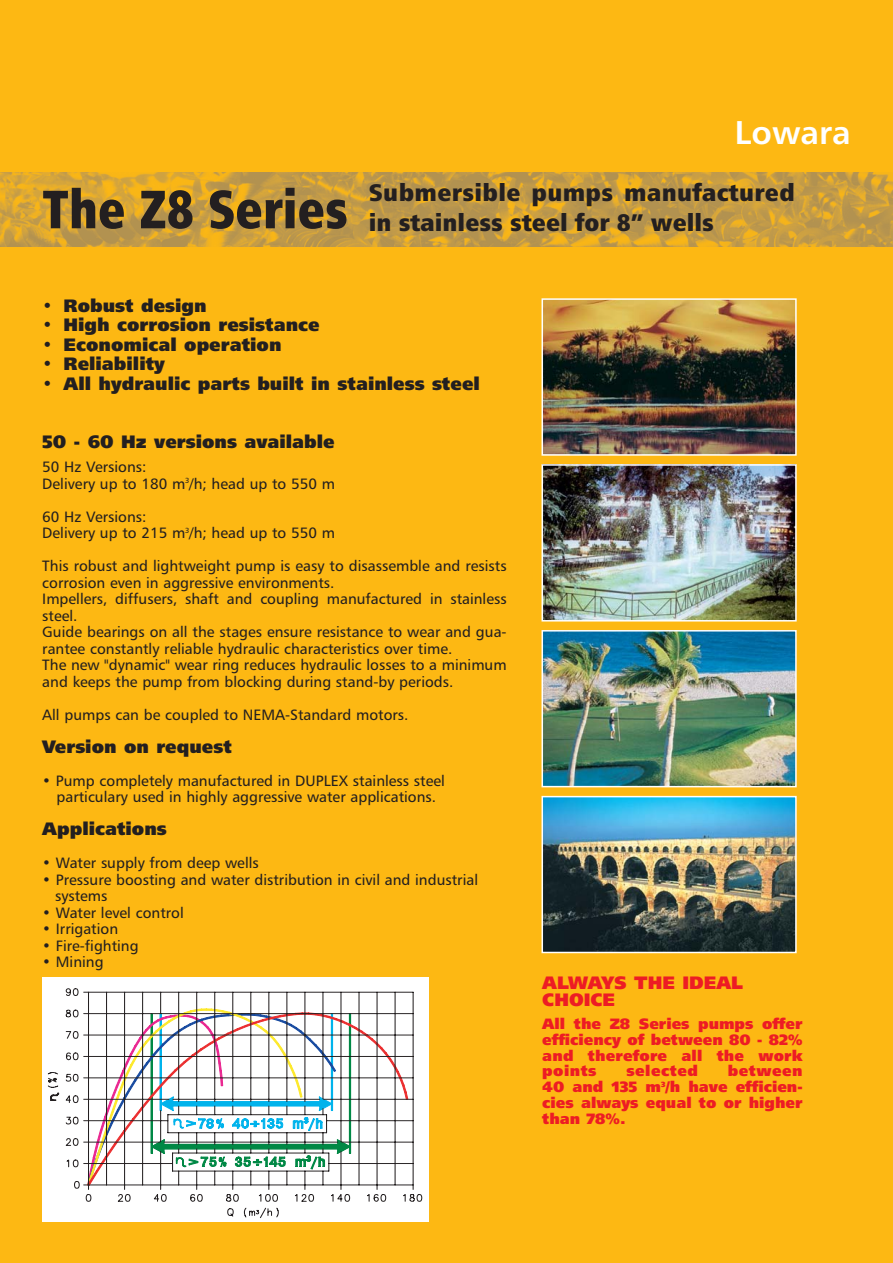
<style>
.page{position:relative;width:893px;height:1263px;background:#fff}
.page>*{position:absolute;margin:0;border:0;box-sizing:border-box;transform-origin:0 0}
.t1{font:54px "Humanist 777 BT Extra Black Cond B";color:#231f20;scale:.95 1}
.t2{font:33px "Humanist 777 BT Bold B";color:#fff}
.t3{font:24px/30px "Humanist 777 BT Extra Black Cond B";letter-spacing:.01em;color:#231f20;scale:1.1 1}
.t4{font:18px "Humanist 777 BT Extra Black B";color:#231f20}
.t5{font:18px/16.5px "Humanist 777 BT Extra Black B";color:#ed1c24}
.t6{font:15px/16.5px "Humanist 777 BT Roman B";color:#231f20}
.t7{font:15px/15.8px "Humanist 777 BT Extra Black B";color:#ed1c24;text-align:justify}
.t8{font:15px "Humanist 777 BT Extra Black B";letter-spacing:.03em;color:#ed1c24}
</style>
<div class="page">
<div style="left:0;top:1px;width:893px;height:1262px;background:#fdb813"></div>
<img style="left:0;top:173px;width:893px;height:73px">
<img style="left:544px;top:301px;width:250px;height:152px">
<div style="left:541px;top:298px;width:256px;height:158px;border:2px solid #fff"></div>
<img style="left:544px;top:467px;width:250px;height:151px">
<div style="left:541px;top:464px;width:256px;height:157px;border:2px solid #fff"></div>
<img style="left:544px;top:633px;width:250px;height:151px">
<div style="left:541px;top:630px;width:256px;height:157px;border:2px solid #fff"></div>
<img style="left:544px;top:799px;width:250px;height:151px">
<div style="left:541px;top:796px;width:256px;height:157px;border:2px solid #fff"></div>
<div style="left:42px;top:977px;width:387px;height:244px;background:#fff"></div>
<svg style="left:47px;top:988px;width:376px;height:230px"></svg>
<hr style="left:84px;top:1185px;width:329px;height:1px;background:#231f20">
<hr style="left:413px;top:992px;width:1px;height:197px;background:#231f20">
<hr style="left:329px;top:1163px;width:84px;height:1px;background:#231f20">
<hr style="left:342px;top:1142px;width:71px;height:1px;background:#231f20">
<hr style="left:327px;top:1120px;width:86px;height:1px;background:#231f20">
<hr style="left:324px;top:1099px;width:89px;height:1px;background:#231f20">
<hr style="left:84px;top:1077px;width:329px;height:1px;background:#231f20">
<hr style="left:84px;top:1056px;width:329px;height:1px;background:#231f20">
<hr style="left:84px;top:1035px;width:329px;height:1px;background:#231f20">
<hr style="left:84px;top:1013px;width:329px;height:1px;background:#231f20">
<hr style="left:84px;top:992px;width:329px;height:1px;background:#231f20">
<hr style="left:84px;top:1120px;width:84px;height:1px;background:#231f20">
<hr style="left:84px;top:1163px;width:89px;height:1px;background:#231f20">
<hr style="left:84px;top:1099px;width:85px;height:1px;background:#231f20">
<hr style="left:84px;top:1142px;width:76px;height:1px;background:#231f20">
<svg style="left:87px;top:992px;width:322px;height:197px"></svg>
<svg style="left:50px;top:1092px;width:9px;height:9px"></svg>
<h2 class="t2" style="left:735px;top:121px;width:117px">Lowara</h2>
<h1 class="t1" style="left:42px;top:190px;width:323px">The Z8 Series</h1>
<h3 class="t3" style="left:369px;top:181px;width:389px">Submersible pumps manufactured in stainless steel for 8” wells</h3>
<p class="t4" style="left:42px;top:299px;width:166px">• Robust design</p>
<p class="t4" style="left:42px;top:318px;width:279px">• High corrosion resistance</p>
<p class="t4" style="left:42px;top:338px;width:241px">• Economical operation</p>
<p class="t4" style="left:42px;top:357px;width:124px">• Reliability</p>
<p class="t4" style="left:42px;top:377px;width:439px">• All hydraulic parts built in stainless steel</p>
<p class="t4" style="left:42px;top:435px;width:294px">50 - 60 Hz versions available</p>
<p class="t6" style="left:42px;top:460px;width:294px">50 Hz Versions:<br>Delivery up to 180 m<sup>3</sup>/h; head up to 550 m</p>
<p class="t6" style="left:42px;top:510px;width:294px">60 Hz Versions:<br>Delivery up to 215 m<sup>3</sup>/h; head up to 550 m</p>
<p class="t6" style="left:42px;top:559px;width:466px">This robust and lightweight pump is easy to disassemble and resists corrosion even in aggressive environments.<br>Impellers, diffusers, shaft and coupling manufactured in stainless steel.<br>Guide bearings on all the stages ensure resistance to wear and gua&shy;rantee constantly reliable hydraulic characteristics over time.<br>The new "dynamic" wear ring reduces hydraulic losses to a minimum and keeps the pump from blocking during stand-by periods.</p>
<p class="t6" style="left:42px;top:708px;width:368px">All pumps can be coupled to NEMA-Standard motors.</p>
<p class="t4" style="left:42px;top:740px;width:191px">Version on request</p>
<p class="t6" style="left:42px;top:774px;width:404px;text-align:center">• Pump completely manufactured in DUPLEX stainless steel particulary used in highly aggressive water applications.</p>
<p class="t4" style="left:42px;top:822px;width:126px">Applications</p>
<p class="t6" style="left:42px;top:856px;width:218px">• Water supply from deep wells</p>
<p class="t6" style="left:55px;top:873px;width:425px;text-indent:-13px">• Pressure boosting and water distribution in civil and industrial systems</p>
<p class="t6" style="left:42px;top:906px;width:143px">• Water level control</p>
<p class="t6" style="left:42px;top:922px;width:77px">• Irrigation</p>
<p class="t6" style="left:42px;top:939px;width:98px">• Fire-fighting</p>
<p class="t6" style="left:42px;top:955px;width:63px">• Mining</p>
<p class="t5" style="left:542px;top:977px;width:202px">ALWAYS THE IDEAL<br>CHOICE</p>
<p class="t7" style="left:542px;top:1018px;width:262px">All the Z8 Series pumps offer efficiency of between 80 - 82% and therefore all the work points</p>
<p class="t7" style="left:542px;top:1065px;width:262px;text-indent:186px">between 40 and 135 m<sup>3</sup>/h have efficien&shy;cies always equal to or higher than 78%.</p>
<p class="t8" style="left:626px;top:1066px;width:73px">selected</p>
</div>
